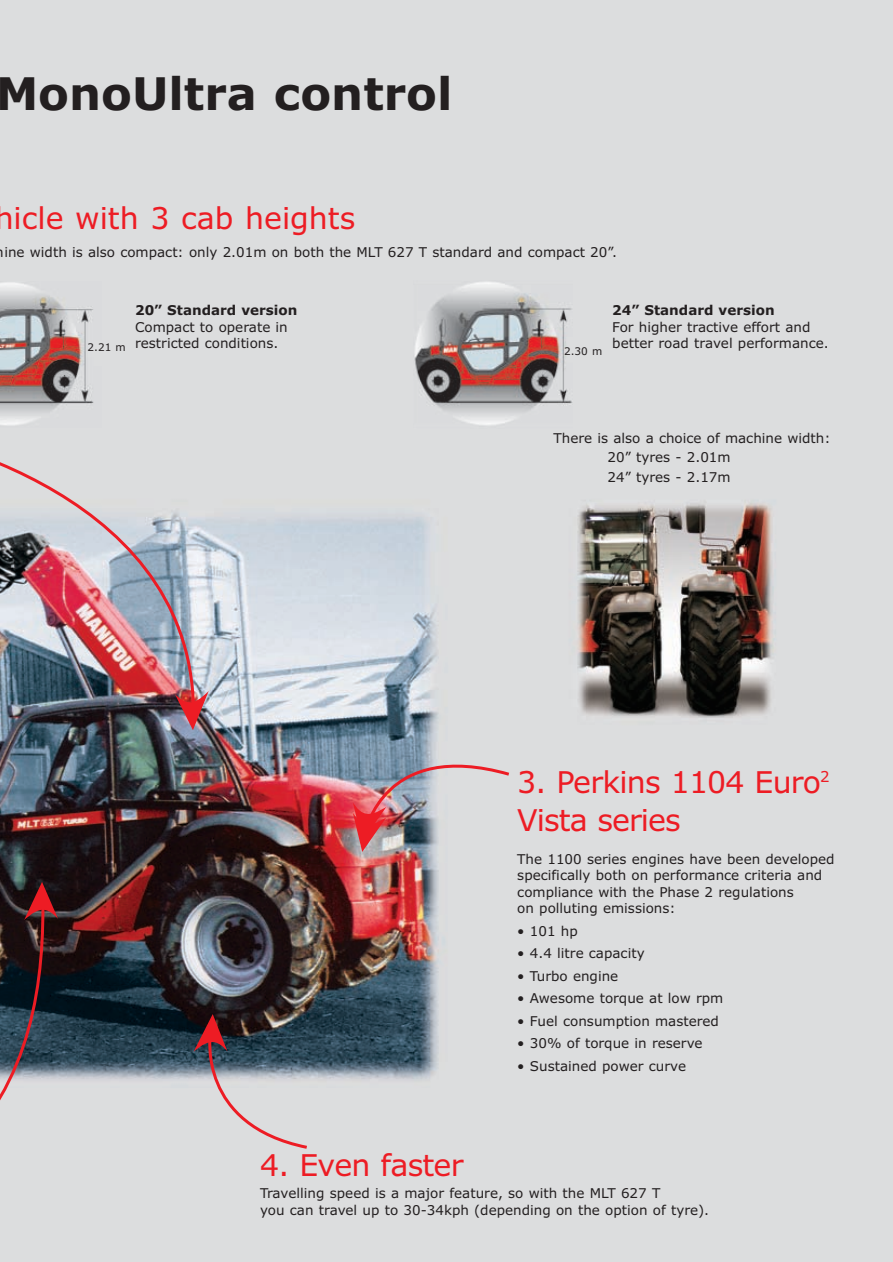
<style>
.page{position:relative;width:893px;height:1262px;background:#fff}
.page>*{position:absolute;margin:0;border:0;box-sizing:border-box;transform-origin:0 0}
.t1{font:700 45px "Verdana";color:#231f20}
.t2{font:30px/37.5px "Verdana";letter-spacing:-.025em;color:#ed1c24}
.t3{font:30px "Verdana";color:#ed1c24}
.t4{font:13.5px/16.5px "Verdana";color:#231f20}
.t5{font:700 13.5px "Verdana";color:#231f20}
.t6{font:10.5px "Verdana";color:#231f20}
</style>
<div class="page">
<div style="left:0;top:0;width:892px;height:1262px;background:#dcddde"></div>
<img style="left:0;top:281px;width:102px;height:146px">
<img style="left:413px;top:280px;width:160px;height:148px">
<img style="left:0;top:428px;width:512px;height:748px">
<h1 class="t1" style="left:-5px;top:76px;width:458px">MonoUltra control</h1>
<h2 class="t3" style="left:-5px;top:206px;width:362px">hicle with 3 cab heights</h2>
<p class="t4" style="left:-4px;top:245px;width:623px">hine width is also compact: only 2.01m on both the MLT 627 T standard and compact 20”.</p>
<p class="t6" style="left:88px;top:343px;width:40px">2.21 m</p>
<p class="t5" style="left:135px;top:305px;width:164px">20” Standard version</p>
<p class="t4" style="left:135px;top:319px;width:154px">Compact to operate in restricted conditions.</p>
<p class="t6" style="left:564px;top:347px;width:40px">2.30 m</p>
<p class="t5" style="left:612px;top:305px;width:164px">24” Standard version</p>
<p class="t4" style="left:612px;top:319px;width:218px">For higher tractive effort and better road travel performance.</p>
<p class="t4" style="left:607px;top:429px;width:224px;line-height:19.5px;text-indent:-54px">There is also a choice of machine width:<br>20” tyres - 2.01m<br>24” tyres - 2.17m</p>
<h2 class="t2" style="left:517px;top:766px;width:314px">3. Perkins 1104 Euro<sup>2<br></sup>Vista series</h2>
<p class="t4" style="left:517px;top:851px;width:319px">The 1100 series engines have been developed specifically both on performance criteria and compliance with the Phase 2 regulations<br>on polluting emissions:</p>
<p class="t4" style="left:517px;top:923px;width:62px">• 101 hp</p>
<p class="t4" style="left:517px;top:946px;width:129px">• 4.4 litre capacity</p>
<p class="t4" style="left:517px;top:968px;width:103px">• Turbo engine</p>
<p class="t4" style="left:517px;top:991px;width:207px">• Awesome torque at low rpm</p>
<p class="t4" style="left:517px;top:1013px;width:203px">• Fuel consumption mastered</p>
<p class="t4" style="left:517px;top:1036px;width:187px">• 30% of torque in reserve</p>
<p class="t4" style="left:517px;top:1058px;width:170px">• Sustained power curve</p>
<h2 class="t2" style="left:260px;top:1148px;width:205px">4. Even faster</h2>
<p class="t4" style="left:260px;top:1186px;width:450px">Travelling speed is a major feature, so with the MLT 627 T<br>you can travel up to 30-34kph (depending on the option of tyre).</p>
</div>
